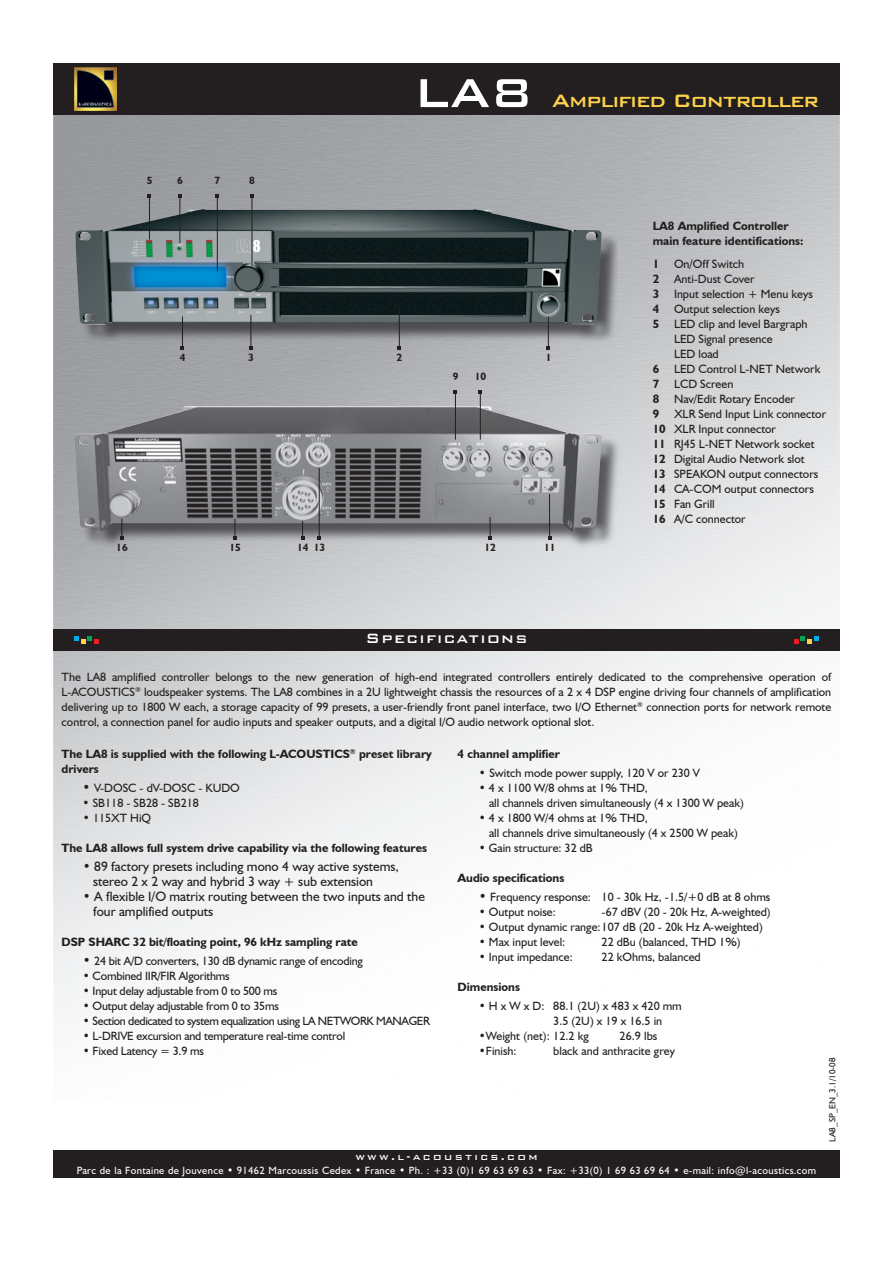
<style>
.page{position:relative;width:893px;height:1263px;background:#fff}
.page>*{position:absolute;margin:0;border:0;box-sizing:border-box;transform-origin:0 0}
.t1{font:500 54px "Bank Gothic BT";color:#fff}
.t2{font:500 24px "Bank Gothic BT";letter-spacing:-.05em;color:#fed24c}
.t3{font:500 18px "Bank Gothic BT";letter-spacing:.075em;color:#fff}
.t4{font:13.5px/15px "Humanist 521 BT";color:#231f20}
.t5{font:12px/15px "Humanist 521 BT";color:#231f20}
.t6{font:700 12px/15px "Humanist 521 BT";color:#231f20}
.t7{font:12px "Humanist 521 BT";letter-spacing:-.03em;color:#231f20}
.t8{font:500 12px "Bank Gothic BT";letter-spacing:.2em;color:#fff}
.t9{font:10.5px "Humanist 521 BT";letter-spacing:.035em;color:#fff}
.t10{font:700 10.5px "Humanist 521 BT";color:#231f20}
.t11{font:9px "Humanist 521 BT";color:#231f20}
.s1{font-weight:700}
.s2{font-size:13.5px}
</style>
<div class="page">
<img style="left:53px;top:115px;width:787px;height:898px">
<div style="left:53px;top:1150px;width:787px;height:28px;background:#231f20"></div>
<div style="left:53px;top:64px;width:787px;height:51px;background:#231f20"></div>
<img style="left:74px;top:68px;width:43px;height:42px">
<div style="left:53px;top:629px;width:787px;height:22px;background:#231f20"></div>
<svg style="left:74px;top:637px;width:25px;height:6px"></svg>
<svg style="left:794px;top:637px;width:24px;height:6px"></svg>
<img style="left:76px;top:407px;width:546px;height:143px">
<img style="left:74px;top:406px;width:528px;height:125px">
<hr style="left:549px;top:494px;width:1px;height:44px;background:#231f20">
<svg style="left:489px;top:517px;width:3px;height:22px"></svg>
<hr style="left:319px;top:468px;width:1px;height:70px;background:#231f20">
<svg style="left:233px;top:519px;width:3px;height:20px"></svg>
<svg style="left:120px;top:519px;width:3px;height:20px"></svg>
<hr style="left:455px;top:392px;width:1px;height:48px;background:#231f20">
<hr style="left:480px;top:392px;width:1px;height:48px;background:#231f20">
<svg style="left:301px;top:521px;width:3px;height:18px"></svg>
<img style="left:76px;top:210px;width:542px;height:135px">
<img style="left:75px;top:209px;width:527px;height:116px">
<hr style="left:149px;top:196px;width:1px;height:43px;background:#231f20">
<hr style="left:180px;top:196px;width:1px;height:47px;background:#231f20">
<hr style="left:217px;top:196px;width:1px;height:75px;background:#231f20">
<hr style="left:252px;top:196px;width:1px;height:71px;background:#231f20">
<hr style="left:251px;top:315px;width:1px;height:33px;background:#231f20">
<hr style="left:182px;top:316px;width:1px;height:32px;background:#231f20">
<hr style="left:399px;top:306px;width:1px;height:42px;background:#231f20">
<hr style="left:548px;top:316px;width:1px;height:32px;background:#231f20">
<p class="t10" style="left:147px;top:174px;width:7px">5</p>
<p class="t10" style="left:177px;top:174px;width:7px">6</p>
<p class="t10" style="left:215px;top:174px;width:7px">7</p>
<p class="t10" style="left:249px;top:174px;width:7px">8</p>
<h1 class="t1" style="left:413px;top:63px;width:121px">LA8</h1>
<h2 class="t2" style="left:552px;top:88px;width:269px">Amplified Controller</h2>
<p class="t10" style="left:180px;top:351px;width:7px">4</p>
<p class="t10" style="left:248px;top:351px;width:7px">3</p>
<p class="t10" style="left:397px;top:351px;width:7px">2</p>
<p class="t10" style="left:546px;top:351px;width:7px">1</p>
<p class="t10" style="left:453px;top:370px;width:7px">9</p>
<p class="t10" style="left:475px;top:370px;width:13px">10</p>
<p class="t10" style="left:116px;top:541px;width:13px">16</p>
<p class="t10" style="left:229px;top:541px;width:13px">15</p>
<p class="t10" style="left:314px;top:541px;width:13px">13</p>
<p class="t10" style="left:485px;top:541px;width:13px">12</p>
<p class="t10" style="left:544px;top:541px;width:13px">11</p>
<p class="t10" style="left:297px;top:541px;width:13px">14</p>
<h3 class="t3" style="left:366px;top:628px;width:163px">Specifications</h3>
<p class="t6" style="left:653px;top:218px;width:152px">LA8 Amplified Controller main feature identifications:</p>
<p class="t5" style="left:653px;top:257px;width:93px"><span class="s1">1</span> On/Off Switch</p>
<p class="t5" style="left:653px;top:272px;width:103px"><span class="s1">2</span> Anti-Dust Cover</p>
<p class="t5" style="left:653px;top:287px;width:162px"><span class="s1">3</span> Input selection + Menu keys</p>
<p class="t5" style="left:653px;top:302px;width:129px"><span class="s1">4</span> Output selection keys</p>
<p class="t5" style="left:653px;top:317px;width:156px"><span class="s1">5</span> LED clip and level Bargraph</p>
<p class="t5" style="left:674px;top:332px;width:100px">LED Signal presence</p>
<p class="t5" style="left:674px;top:347px;width:46px">LED load</p>
<p class="t5" style="left:653px;top:362px;width:169px"><span class="s1">6</span> LED Control L-NET Network</p>
<p class="t5" style="left:653px;top:377px;width:82px"><span class="s1">7</span> LCD Screen</p>
<p class="t5" style="left:653px;top:392px;width:144px"><span class="s1">8</span> Nav/Edit Rotary Encoder</p>
<p class="t5" style="left:653px;top:407px;width:175px"><span class="s1">9</span> XLR Send Input Link connector</p>
<p class="t5" style="left:653px;top:422px;width:125px"><span class="s1">10</span> XLR Input connector</p>
<p class="t5" style="left:653px;top:437px;width:163px"><span class="s1">11</span> RJ45 L-NET Network socket</p>
<p class="t5" style="left:653px;top:452px;width:153px"><span class="s1">12</span> Digital Audio Network slot</p>
<p class="t5" style="left:653px;top:467px;width:167px"><span class="s1">13</span> SPEAKON output connectors</p>
<p class="t5" style="left:653px;top:482px;width:163px"><span class="s1">14</span> CA-COM output connectors</p>
<p class="t5" style="left:653px;top:497px;width:64px"><span class="s1">15</span> Fan Grill</p>
<p class="t5" style="left:653px;top:512px;width:95px"><span class="s1">16</span> A/C connector</p>
<p class="t5" style="left:62px;top:669px;width:771px;text-align:justify">The LA8 amplified controller belongs to the new generation of high-end integrated controllers entirely dedicated to the comprehensive operation of L-ACOUSTICS<sup>®</sup> loudspeaker systems. The LA8 combines in a 2U lightweight chassis the resources of a 2 x 4 DSP engine driving four channels of amplification delivering up to 1800 W each, a storage capacity of 99 presets, a user-friendly front panel interface, two I/O Ethernet<sup>®</sup> connection ports for network remote control, a connection panel for audio inputs and speaker outputs, and a digital I/O audio network optional slot.</p>
<p class="t6" style="left:62px;top:746px;width:372px">The LA8 is supplied with the following L-ACOUSTICS<sup>®</sup> preset library drivers</p>
<p class="t5" style="left:83px;top:780px;width:159px"><span class="s2">•</span> V-DOSC - dV-DOSC - KUDO</p>
<p class="t5" style="left:83px;top:795px;width:118px">• SB118 - SB28 - SB218</p>
<p class="t5" style="left:83px;top:810px;width:70px">• 115XT HiQ</p>
<p class="t6" style="left:62px;top:840px;width:367px">The LA8 allows full system drive capability via the following features</p>
<p class="t4" style="left:93px;top:859px;width:307px;text-indent:-10px">• 89 factory presets including mono 4 way active systems, stereo 2 x 2 way and hybrid 3 way + sub extension</p>
<p class="t4" style="left:93px;top:889px;width:333px;text-indent:-10px">• A flexible I/O matrix routing between the two inputs and the four amplified outputs</p>
<p class="t6" style="left:62px;top:934px;width:298px">DSP SHARC 32 bit/floating point, 96 kHz sampling rate</p>
<p class="t5" style="left:83px;top:953px;width:281px"><span class="s2">•</span> 24 bit A/D converters, 130 dB dynamic range of encoding</p>
<p class="t5" style="left:83px;top:968px;width:148px">• Combined IIR/FIR Algorithms</p>
<p class="t5" style="left:83px;top:983px;width:196px">• Input delay adjustable from 0 to 500 ms</p>
<p class="t5" style="left:83px;top:998px;width:198px">• Output delay adjustable from 0 to 35ms</p>
<p class="t7" style="left:83px;top:1014px;width:348px">• Section dedicated to system equalization using LA NETWORK MANAGER</p>
<p class="t5" style="left:83px;top:1028px;width:264px">• L-DRIVE excursion and temperature real-time control</p>
<p class="t5" style="left:83px;top:1043px;width:123px">• Fixed Latency = 3.9 ms</p>
<p class="t6" style="left:458px;top:746px;width:104px">4 channel amplifier</p>
<p class="t5" style="left:479px;top:765px;width:223px">• Switch mode power supply, 120 V or 230 V</p>
<p class="t5" style="left:489px;top:780px;width:256px;text-indent:-10px">• 4 x 1100 W/8 ohms at 1% THD,<br>all channels driven simultaneously (4 x 1300 W peak)</p>
<p class="t5" style="left:489px;top:810px;width:250px;text-indent:-10px">• 4 x 1800 W/4 ohms at 1% THD,<br>all channels drive simultaneously (4 x 2500 W peak)</p>
<p class="t5" style="left:479px;top:840px;width:116px">• Gain structure: 32 dB</p>
<p class="t6" style="left:458px;top:870px;width:108px">Audio specifications</p>
<p class="t5" style="left:479px;top:889px;width:293px"><span class="s2">•</span> Frequency response: 10 - 30k Hz, -1.5/+0 dB at 8 ohms</p>
<p class="t5" style="left:479px;top:904px;width:78px">• Output noise:</p>
<p class="t5" style="left:602px;top:904px;width:171px">-67 dBV (20 - 20k Hz, A-weighted)</p>
<p class="t5" style="left:479px;top:919px;width:285px">• Output dynamic range: 107 dB (20 - 20k Hz A-weighted)</p>
<p class="t5" style="left:479px;top:934px;width:88px">• Max input level:</p>
<p class="t5" style="left:602px;top:934px;width:141px">22 dBu (balanced, THD 1%)</p>
<p class="t5" style="left:479px;top:949px;width:95px">• Input impedance:</p>
<p class="t5" style="left:602px;top:949px;width:101px">22 kOhms, balanced</p>
<p class="t6" style="left:458px;top:979px;width:64px">Dimensions</p>
<p class="t5" style="left:553px;top:998px;width:130px;text-indent:-74px">• H x W x D: 88.1 (2U) x 483 x 420 mm<br>3.5 (2U) x 19 x 16.5 in</p>
<p class="t5" style="left:479px;top:1028px;width:112px">•Weight (net): 12.2 kg</p>
<p class="t5" style="left:620px;top:1028px;width:39px">26.9 lbs</p>
<p class="t5" style="left:479px;top:1043px;width:39px">•Finish:</p>
<p class="t5" style="left:553px;top:1043px;width:123px">black and anthracite grey</p>
<p class="t8" style="left:355px;top:1150px;width:184px">www.l-acoustics.com</p>
<p class="t9" style="left:77px;top:1163px;width:741px">Parc de la Fontaine de Jouvence • 91462 Marcoussis Cedex • France • Ph. : +33 (0)1 69 63 69 63 • Fax: +33(0) 1 69 63 69 64 • e-mail: info@l-acoustics.com</p>
<p class="t11" style="left:827px;top:1142px;width:86px;rotate:-90deg">LA8_SP_EN_3.1/10-08</p>
</div>
